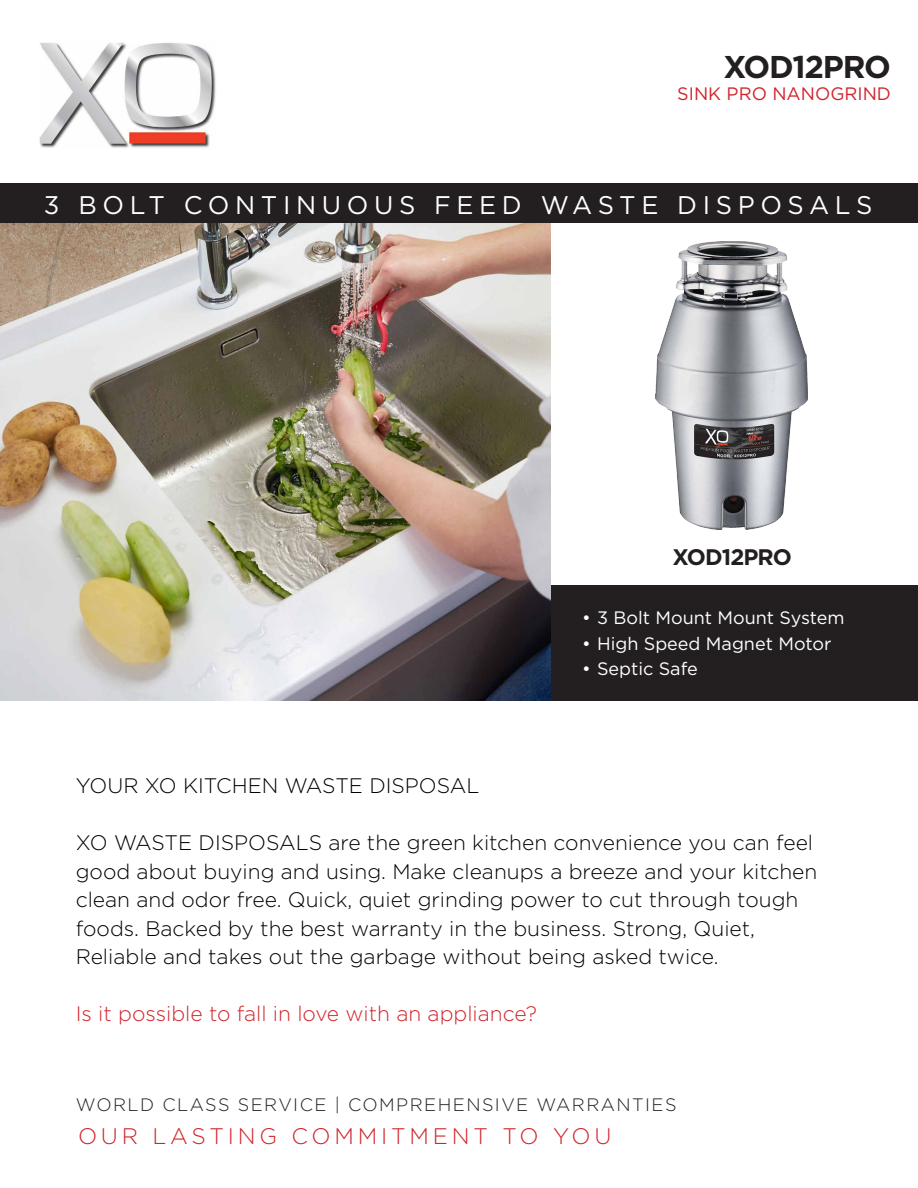
<style>
.page{position:relative;width:918px;height:1188px;background:#fff}
.page>*{position:absolute;margin:0;border:0;box-sizing:border-box;transform-origin:0 0}
.t1{font:700 31.5px "Gotham";letter-spacing:-.04em;color:#231f20}
.t2{font:25.5px "Gotham";letter-spacing:.22em;color:#fff}
.t3{font:25.5px "Gotham";letter-spacing:.31em;color:#fff}
.t4{font:300 22.5px "Gotham";letter-spacing:.17em;color:#d1232a}
.t5{font:700 22.5px "Gotham";letter-spacing:-.04em;color:#231f20}
.t6{font:300 21px/28.5px "Gotham";color:#000}
.t7{font:300 21px "Gotham";color:#d1232a}
.t8{font:18px "Gotham";color:#fff}
.t9{font:300 18px "Gotham";letter-spacing:.08em;color:#231f20}
.t10{font:18px "Gotham";color:#d1232a}
</style>
<div class="page">
<img style="left:39px;top:42px;width:177px;height:106px">
<img style="left:655px;top:242px;width:152px;height:288px">
<div style="left:546px;top:585px;width:372px;height:115px;background:#231f20"></div>
<img style="left:0;top:224px;width:550px;height:476px">
<div style="left:0;top:183px;width:918px;height:39px;background:#231f20"></div>
<div style="left:0;top:184px;width:918px;height:40px;background:#231f20"></div>
<p class="t1" style="left:723px;top:46px;width:169px">XOD12PRO</p>
<p class="t10" style="left:677px;top:82px;width:215px">SINK PRO NANOGRIND</p>
<p class="t3" style="left:94px;top:187px;width:730px">HOW BEAUTIFUL KITCHENS BREATHE</p>
<p class="t2" style="left:44px;top:189px;width:830px">3 BOLT CONTINUO S FEED WASTE DISPOSALS</p>
<p class="t5" style="left:672px;top:543px;width:121px">XOD12PRO</p>
<p class="t6" style="left:76px;top:771px;width:405px">YOUR XO KITCHEN WASTE DISPOSAL</p>
<p class="t8" style="left:582px;top:607px;width:264px">• 3 Bolt Mount Mount System</p>
<p class="t8" style="left:582px;top:632px;width:251px">• High Speed Magnet Motor</p>
<p class="t8" style="left:582px;top:658px;width:117px">• Septic Safe</p>
<p class="t6" style="left:76px;top:828px;width:743px">XO WASTE DISPOSALS are the green kitchen convenience you can feel good about buying and using. Make cleanups a breeze and your kitchen clean and odor free. Quick, quiet grinding power to cut through tough foods. Backed by the best warranty in the business. Strong, Quiet,</p>
<p class="t6" style="left:76px;top:942px;width:645px">Reliable and takes out the garbage without being asked twice.</p>
<p class="t7" style="left:76px;top:1001px;width:463px">Is it possible to fall in love with an appliance?</p>
<p class="t9" style="left:76px;top:1093px;width:602px">WORLD CLASS SERVICE | COMPREHENSIVE WARRANTIES</p>
<p class="t4" style="left:78px;top:1122px;width:535px">OUR LASTING COMMITMENT TO YOU</p>
</div>
